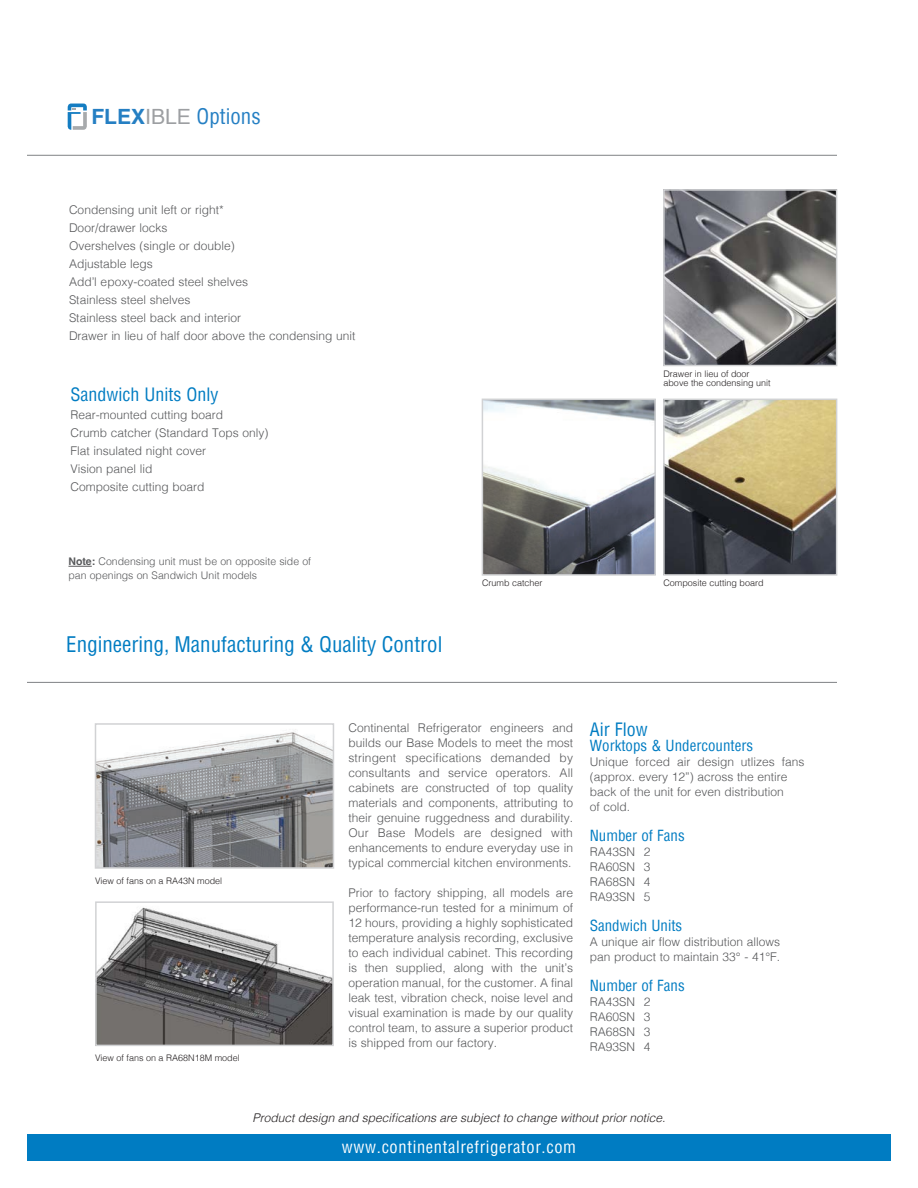
<style>
.page{position:relative;width:918px;height:1188px;background:#fff}
.page>*{position:absolute;margin:0;border:0;box-sizing:border-box;transform-origin:0 0}
.t1{font:condensed 21px "Helvetica";color:#007cc2}
.t2{font:condensed 21px "Helvetica";color:#257fc3}
.t3{font:condensed 18px "Helvetica";color:#007cc2}
.t4{font:condensed 16.5px "Helvetica";letter-spacing:.04em;color:#fff}
.t5{font:condensed 15px "Helvetica";color:#007cc2}
.t6{font:300 12px/15px "Helvetica";color:#57585a;text-align:justify}
.t7{font:italic 300 12px "Helvetica";color:#231f20}
.t8{font:300 10.5px/13.5px "Helvetica";color:#57585a}
.t9{font:300 9px "Helvetica";color:#231f20}
.s1{font-weight:700;font-stretch:normal}
.s2{font-stretch:normal;color:#9d9fa2}
.s3{font-weight:700}
</style>
<div class="page">
<div style="left:27px;top:1134px;width:864px;height:27px;background:#007cc2"></div>
<hr style="left:27px;top:155px;width:810px;height:1px;background:#808285">
<hr style="left:27px;top:682px;width:810px;height:1px;background:#808285">
<img style="left:98px;top:907px;width:233px;height:136px">
<div style="left:95px;top:901px;width:239px;height:145px;border:2px solid #d1d2d4"></div>
<img style="left:98px;top:729px;width:233px;height:137px">
<div style="left:95px;top:723px;width:239px;height:146px;border:2px solid #d1d2d4"></div>
<img style="left:485px;top:402px;width:168px;height:171px">
<div style="left:482px;top:399px;width:174px;height:177px;border:2px solid #d1d2d4"></div>
<img style="left:666px;top:402px;width:168px;height:171px">
<div style="left:663px;top:399px;width:174px;height:177px;border:2px solid #d1d2d4"></div>
<img style="left:666px;top:192px;width:168px;height:171px">
<div style="left:663px;top:189px;width:174px;height:177px;border:2px solid #d1d2d4"></div>
<svg style="left:68px;top:104px;width:19px;height:26px"></svg>
<svg style="left:68px;top:566px;width:24px;height:1px"></svg>
<p class="t2" style="left:92px;top:103px;width:171px"><span class="s1">FLEX</span><span class="s2">IBLE</span> Options</p>
<p class="t6" style="left:69px;top:201px;width:156px">Condensing unit left or right*</p>
<p class="t6" style="left:69px;top:219px;width:100px">Door/drawer locks</p>
<p class="t6" style="left:69px;top:237px;width:167px">Overshelves (single or double)</p>
<p class="t6" style="left:69px;top:255px;width:85px">Adjustable legs</p>
<p class="t6" style="left:69px;top:273px;width:181px">Add’l epoxy-coated steel shelves</p>
<p class="t6" style="left:69px;top:291px;width:123px">Stainless steel shelves</p>
<p class="t6" style="left:69px;top:309px;width:174px">Stainless steel back and interior</p>
<p class="t6" style="left:69px;top:327px;width:288px">Drawer in lieu of half door above the condensing unit</p>
<p class="t3" style="left:70px;top:383px;width:149px">Sandwich Units Only</p>
<p class="t6" style="left:70px;top:406px;width:154px">Rear-mounted cutting board</p>
<p class="t6" style="left:70px;top:424px;width:200px">Crumb catcher (Standard Tops only)</p>
<p class="t6" style="left:70px;top:442px;width:137px">Flat insulated night cover</p>
<p class="t6" style="left:70px;top:460px;width:84px">Vision panel lid</p>
<p class="t6" style="left:70px;top:478px;width:136px">Composite cutting board</p>
<p class="t8" style="left:68px;top:554px;width:244px"><span class="s3">Note:</span> Condensing unit must be on opposite side of pan openings on Sandwich Unit models</p>
<p class="t1" style="left:66px;top:630px;width:378px">Engineering, Manufacturing &amp; Quality Control</p>
<p class="t9" style="left:663px;top:366px;width:88px">Drawer in lieu of door</p>
<p class="t9" style="left:663px;top:375px;width:109px">above the condensing unit</p>
<p class="t9" style="left:482px;top:575px;width:62px">Crumb catcher</p>
<p class="t9" style="left:663px;top:575px;width:102px">Composite cutting board</p>
<p class="t9" style="left:95px;top:873px;width:129px">View of fans on a RA43N model</p>
<p class="t9" style="left:95px;top:1050px;width:146px">View of fans on a RA68N18M model</p>
<p class="t6" style="left:348px;top:720px;width:226px">Continental Refrigerator engineers and builds our Base Models to meet the most stringent specifications demanded by consultants and service operators. All cabinets are constructed of top quality materials and components, attributing to their genuine ruggedness and durability.<br>Our Base Models are designed with enhancements to endure everyday use in typical commercial kitchen environments.</p>
<p class="t6" style="left:348px;top:885px;width:226px">Prior to factory shipping, all models are performance-run tested for a minimum of 12 hours, providing a highly sophisticated temperature analysis recording, exclusive to each individual cabinet. This recording is then supplied, along with the unit’s operation manual, for the customer. A final leak test, vibration check, noise level and visual examination is made by our quality control team, to assure a superior product is shipped from our factory.</p>
<p class="t3" style="left:590px;top:717px;width:59px">Air Flow</p>
<p class="t5" style="left:590px;top:735px;width:165px">Worktops &amp; Undercounters</p>
<p class="t6" style="left:590px;top:753px;width:216px;text-align:left">Unique forced air design utlizes fans (approx. every 12”) across the entire back of the unit for even distribution<br>of cold.</p>
<p class="t5" style="left:590px;top:825px;width:96px">Number of Fans</p>
<p class="t6" style="left:590px;top:843px;width:62px">RA43SN 2</p>
<p class="t6" style="left:590px;top:858px;width:62px">RA60SN 3</p>
<p class="t6" style="left:590px;top:873px;width:62px">RA68SN 4</p>
<p class="t6" style="left:590px;top:888px;width:62px">RA93SN 5</p>
<p class="t5" style="left:590px;top:915px;width:94px">Sandwich Units</p>
<p class="t6" style="left:590px;top:933px;width:192px">A unique air flow distribution allows</p>
<p class="t6" style="left:590px;top:948px;width:192px">pan product to maintain 33° - 41°F.</p>
<p class="t5" style="left:590px;top:975px;width:96px">Number of Fans</p>
<p class="t6" style="left:590px;top:993px;width:62px">RA43SN 2</p>
<p class="t6" style="left:590px;top:1008px;width:62px">RA60SN 3</p>
<p class="t6" style="left:590px;top:1023px;width:62px">RA68SN 3</p>
<p class="t6" style="left:590px;top:1038px;width:62px">RA93SN 4</p>
<p class="t7" style="left:253px;top:1107px;width:414px">Product design and specifications are subject to change without prior notice.</p>
<h3 class="t4" style="left:342px;top:1136px;width:236px">www.continentalrefrigerator.com</h3>
</div>
